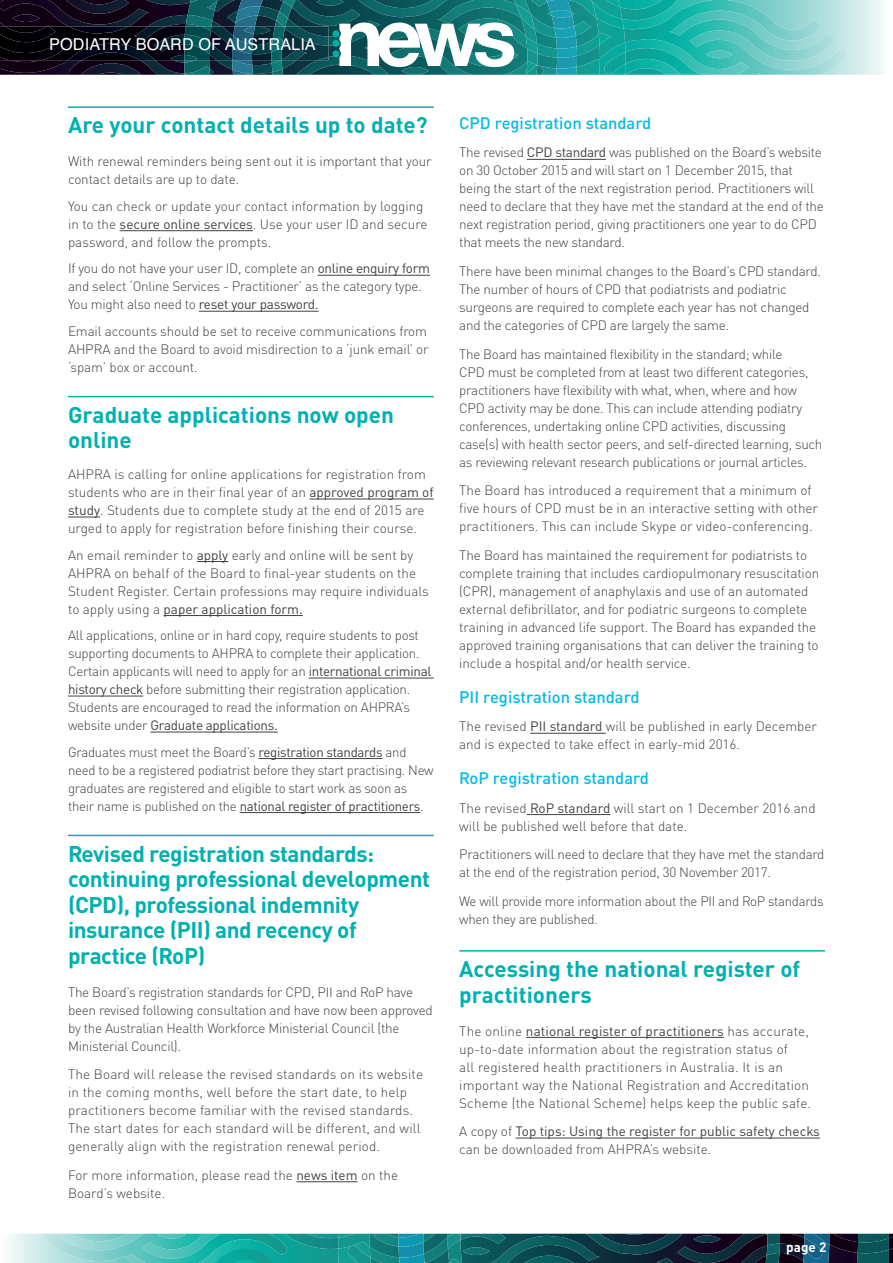
<style>
.page{position:relative;width:893px;height:1263px;background:#fff}
.page>*{position:absolute;margin:0;border:0;box-sizing:border-box;transform-origin:0 0}
.t1{font:700 22.5px/25.5px "DINOT";letter-spacing:-.02em;color:#00b1b0}
.t2{font:700 22.5px/25.5px "DINOT";color:#00b1b0}
.t3{font:500 16.5px "DINOT";color:#00bce4}
.t4{font:16.35px "Helvetica";color:#fff}
.t5{font:300 13.5px/18px "DINOT";letter-spacing:-.02em;color:#414042}
.t6{font:300 13.5px/18px "DINOT";color:#414042}
.t7{font:300 13.5px/18px "DINOT";letter-spacing:.01em;color:#414042}
.t8{font:13.5px/18px "DINOT";color:#414042}
.t9{font:700 13.5px "DINOT";color:#fff}
.s1{font-weight:400}
.s2{color:#444}
.s3{font-weight:300}
</style>
<div class="page">
<svg style="left:10px;top:1234px;width:883px;height:29px;background:#2c777b"></svg>
<svg style="left:184px;top:0;width:698px;height:75px;background:#50a5a4"></svg>
<img style="left:285px;top:26px;width:44px;height:34px">
<img style="left:255px;top:26px;width:17px;height:34px">
<img style="left:211px;top:26px;width:21px;height:34px">
<img style="left:0;top:26px;width:184px;height:34px">
<img style="left:232px;top:26px;width:23px;height:34px">
<img style="left:184px;top:26px;width:27px;height:34px">
<img style="left:272px;top:26px;width:13px;height:34px">
<hr style="left:68px;top:106px;width:366px;height:2px;background:#00b1b0">
<hr style="left:120px;top:230px;width:133px;height:1px;background:#414042">
<hr style="left:318px;top:275px;width:112px;height:1px;background:#414042">
<hr style="left:199px;top:311px;width:119px;height:1px;background:#414042">
<hr style="left:68px;top:396px;width:366px;height:1px;background:#00b1b0">
<hr style="left:309px;top:499px;width:125px;height:1px;background:#414042">
<hr style="left:68px;top:517px;width:32px;height:1px;background:#414042">
<hr style="left:197px;top:561px;width:31px;height:1px;background:#414042">
<hr style="left:164px;top:615px;width:139px;height:1px;background:#414042">
<hr style="left:309px;top:678px;width:125px;height:1px;background:#414042">
<hr style="left:68px;top:696px;width:75px;height:1px;background:#414042">
<hr style="left:150px;top:732px;width:128px;height:1px;background:#414042">
<hr style="left:259px;top:758px;width:123px;height:1px;background:#414042">
<hr style="left:240px;top:812px;width:180px;height:1px;background:#414042">
<hr style="left:68px;top:835px;width:366px;height:1px;background:#00b1b0">
<hr style="left:296px;top:1181px;width:62px;height:1px;background:#414042">
<hr style="left:527px;top:159px;width:79px;height:1px;background:#414042">
<hr style="left:530px;top:733px;width:76px;height:1px;background:#414042">
<hr style="left:527px;top:814px;width:83px;height:1px;background:#414042">
<hr style="left:459px;top:950px;width:366px;height:1px;background:#00b1b0">
<hr style="left:526px;top:1037px;width:198px;height:1px;background:#414042">
<hr style="left:516px;top:1138px;width:304px;height:1px;background:#414042">
<p class="t4" style="left:49px;top:32px;width:268px">PODIATRY BOARD OF AUSTRALIA</p>
<h1 class="t2" style="left:68px;top:112px;width:361px">Are your contact details up to date?</h1>
<p class="t5" style="left:68px;top:152px;width:365px">With renewal reminders being sent out it is important that your contact details are up to date.</p>
<p class="t6" style="left:68px;top:197px;width:361px">You can check or update your contact information by logging in to the <span class="s1">secure online services</span>. Use your user ID and secure password, and follow the prompts.</p>
<p class="t5" style="left:68px;top:259px;width:363px">If you do not have your user ID, complete an <span class="s1">online enquiry form </span>and select ‘Online Services - Practitioner’ as the category type.<br>You might also need to <span class="s1">reset your password.</span></p>
<p class="t5" style="left:68px;top:322px;width:362px">Email accounts should be set to receive communications from<br>AHPRA and the Board to avoid misdirection to a ‘junk email’ or ‘spam’ box or account.</p>
<h1 class="t2" style="left:68px;top:401px;width:327px">Graduate applications now open online</h1>
<p class="t6" style="left:68px;top:465px;width:367px">AHPRA is calling for online applications for registration from students who are in their final year of an <span class="s1">approved program of study</span>. Students due to complete study at the end of 2015 are urged to apply for registration before finishing their course.</p>
<p class="t6" style="left:68px;top:546px;width:362px">An email reminder to <span class="s1">apply</span> early and online will be sent by AHPRA on behalf of the Board to final-year students on the Student Register. Certain professions may require individuals to apply using a <span class="s1">paper application form.</span></p>
<p class="t5" style="left:68px;top:626px;width:365px">All applications, online or in hard copy, require students to post supporting documents to AHPRA to complete their application.<br>Certain applicants will need to apply for an <span class="s1">international criminal history check</span> before submitting their registration application.<br>Students are encouraged to read the information on AHPRA’s website under <span class="s1">Graduate applications.</span></p>
<p class="t5" style="left:68px;top:743px;width:367px">Graduates must meet the Board’s <span class="s1">registration standards</span> and need to be a registered podiatrist before they start practising. New graduates are registered and eligible to start work as soon as their name is published on the <span class="s1">national register of practitioners</span><span class="s2">.</span></p>
<h1 class="t1" style="left:68px;top:840px;width:363px">Revised registration standards: continuing professional development (CPD), professional indemnity insurance (PII) and recency of practice (RoP)</h1>
<p class="t5" style="left:68px;top:982px;width:366px">The Board’s registration standards for CPD, PII and RoP have been revised following consultation and have now been approved by the Australian Health Workforce Ministerial Council (the Ministerial Council).</p>
<p class="t7" style="left:68px;top:1065px;width:356px">The Board will release the revised standards on its website in the coming months, well before the start date, to help practitioners become familiar with the revised standards.<br>The start dates for each standard will be different, and will generally align with the registration renewal period.</p>
<p class="t6" style="left:68px;top:1166px;width:332px">For more information, please read the <span class="s1">news item</span> on the<br>Board’s website.</p>
<p class="t3" style="left:459px;top:112px;width:193px">CPD registration standard</p>
<p class="t5" style="left:459px;top:143px;width:366px">The revised <span class="s1">CPD standard</span> was published on the Board’s website on 30 October 2015 and will start on 1 December 2015, that being the start of the next registration period. Practitioners will need to declare that they have met the standard at the end of the next registration period, giving practitioners one year to do CPD that meets the new standard.</p>
<p class="t5" style="left:459px;top:262px;width:363px">There have been minimal changes to the Board’s CPD standard.<br>The number of hours of CPD that podiatrists and podiatric surgeons are required to complete each year has not changed and the categories of CPD are largely the same.</p>
<p class="t5" style="left:459px;top:345px;width:365px">The Board has maintained flexibility in the standard; while<br>CPD must be completed from at least two different categories, practitioners have flexibility with what, when, where and how CPD activity may be done. This can include attending podiatry conferences, undertaking online CPD activities, discussing case(s) with health sector peers, and self-directed learning, such as reviewing relevant research publications or journal articles.</p>
<p class="t6" style="left:459px;top:481px;width:360px">The Board has introduced a requirement that a minimum of five hours of CPD must be in an interactive setting with other practitioners. This can include Skype or video-conferencing.</p>
<p class="t5" style="left:459px;top:546px;width:362px">The Board has maintained the requirement for podiatrists to complete training that includes cardiopulmonary resuscitation (CPR), management of anaphylaxis and use of an automated external defibrillator, and for podiatric surgeons to complete training in advanced life support. The Board has expanded the approved training organisations that can deliver the training to include a hospital and/or health service.</p>
<p class="t3" style="left:459px;top:686px;width:182px">PII registration standard</p>
<p class="t6" style="left:459px;top:717px;width:359px">The revised <span class="s1">PII standard</span> will be published in early December and is expected to take effect in early-mid 2016.</p>
<p class="t3" style="left:459px;top:767px;width:191px">RoP registration standard</p>
<p class="t6" style="left:459px;top:799px;width:358px">The revised <span class="s1">RoP standard</span> will start on 1 December 2016 and will be published well before that date.</p>
<p class="t5" style="left:459px;top:845px;width:367px">Practitioners will need to declare that they have met the standard at the end of the registration period, 30 November 2017.</p>
<p class="t5" style="left:459px;top:892px;width:366px">We will provide more information about the PII and RoP standards when they are published.</p>
<h1 class="t2" style="left:459px;top:955px;width:342px">Accessing the national register of practitioners</h1>
<p class="t7" style="left:459px;top:1021px;width:353px">The online <span class="s1">national register of practitioners</span> has accurate, up-to-date information about the registration status of<br>all registered health practitioners in Australia. It is an important way the National Registration and Accreditation Scheme (the National Scheme) helps keep the public safe.</p>
<p class="t8" style="left:459px;top:1122px;width:362px"><span class="s3">A copy of</span> Top tips: Using the register for public safety checks <span class="s3">can be downloaded from AHPRA’s website.</span></p>
<p class="t9" style="left:786px;top:1238px;width:42px">page 2</p>
</div>
